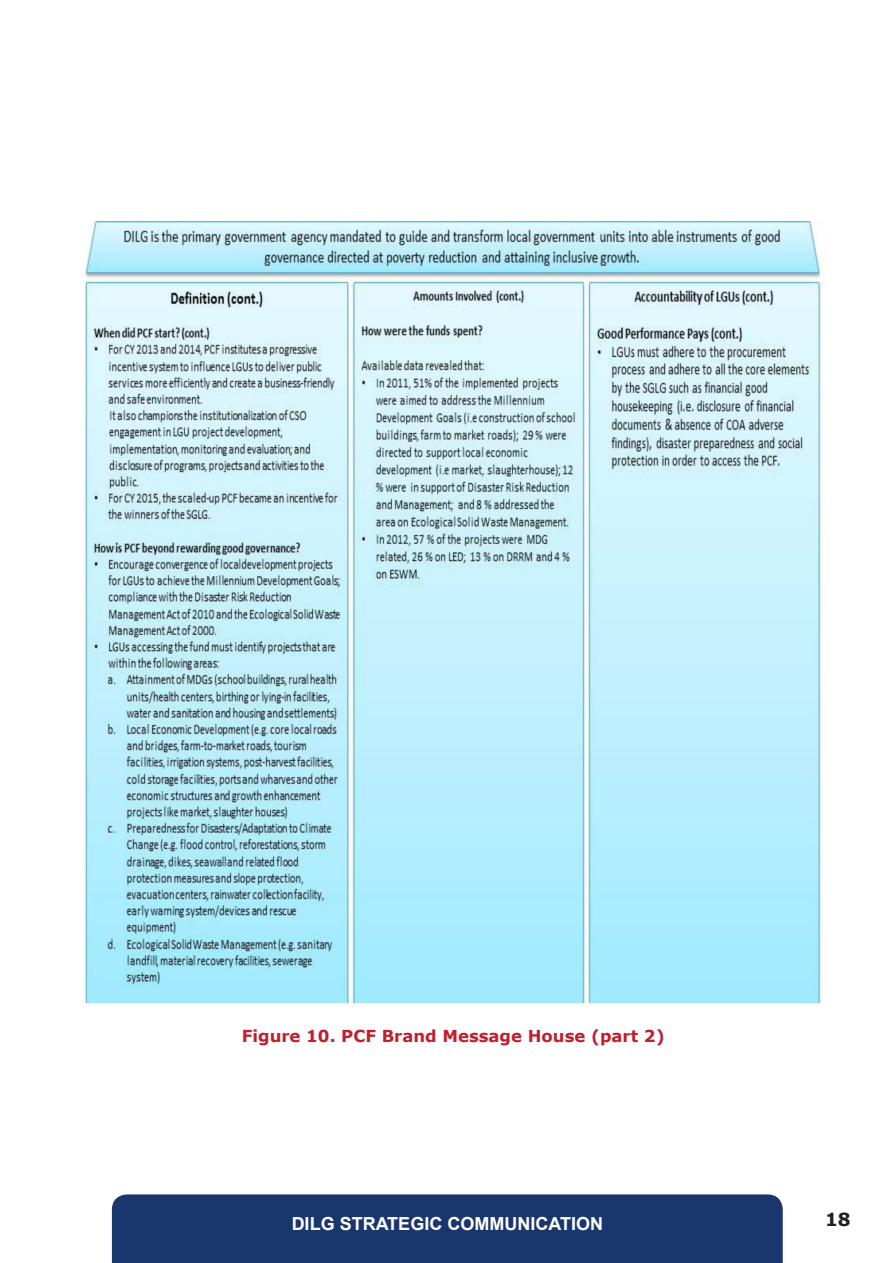
<style>
.page{position:relative;width:893px;height:1263px;background:#fff}
.page>*{position:absolute;margin:0;border:0;box-sizing:border-box;transform-origin:0 0}
.t1{font:700 18px "Arial";color:#fff}
.t2{font:700 18px "Verdana";color:#231f20}
.t3{font:700 16.5px "Verdana";color:#c0202e}
</style>
<div class="page">
<div style="left:112px;top:1194px;width:671px;height:69px;background:#19376d"></div>
<img style="left:84px;top:221px;width:739px;height:783px">
<p class="t3" style="left:242px;top:1024px;width:424px">Figure 10. PCF Brand Message House (part 2)</p>
<p class="t1" style="left:292px;top:1212px;width:313px">DILG STRATEGIC COMMUNICATION</p>
<p class="t2" style="left:825px;top:1207px;width:27px">18</p>
</div>
